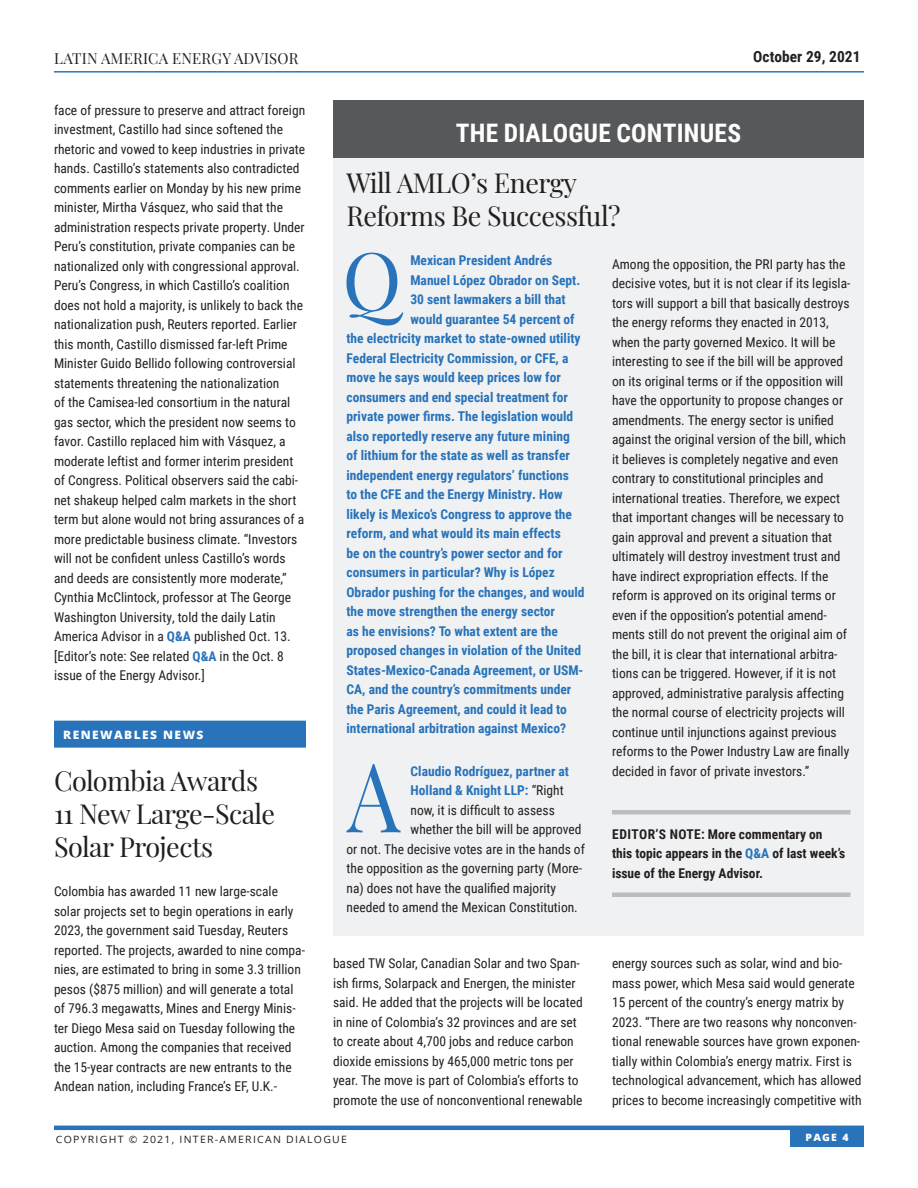
<style>
.page{position:relative;width:918px;height:1188px;background:#fff}
.page>*{position:absolute;margin:0;border:0;box-sizing:border-box;transform-origin:0 0}
.Answer_Text_-_Drop_C{font:96.15px "Playfair Display";color:#2873ba;scale:.88 1}
.Question_Text_-_Drop{font:80.1px "Playfair Display";color:#2873ba}
.Subhead_18pt{font:27px/33px "Playfair Display";letter-spacing:-.02em;color:#231f20}
.White_Section_Titles{font:700 25.5px "Roboto Condensed";letter-spacing:.01em;color:#fff}
.t1{font:700 15.3px "Roboto Condensed";letter-spacing:.005em;color:#231f20}
.t2{font:15px "Playfair Display";letter-spacing:.015em;color:#231f20}
.Subhead_18pt-2{font:13.5px/19.5px "Roboto Condensed";color:#231f20}
.Answer_Text_-_Drop_C-2{font:13.5px/19.5px "Roboto Condensed";color:#231f20}
.Question_Text_-_Drop-2{font:700 13.5px "Roboto Condensed";color:#2873ba}
.Editors_Note{font:700 13.5px/19.5px "Roboto Condensed";color:#231f20}
.Answer_Text_-_Drop_C-3{font:700 13.5px "Roboto Condensed";color:#2873ba}
.Sections_-_with_Ener{font:800 11.55px "Open Sans";letter-spacing:.12em;color:#fff;scale:1.04 1}
.t3{font:10.05px "Open Sans";letter-spacing:.12em;color:#231f20;scale:1.04 1}
.t4{font:800 10.05px "Open Sans";color:#fff;scale:1.04 1}
.s1{font-weight:700;color:#2873ba}
.s2{font-weight:400;color:#231f20}
.s3{color:#2873ba}
</style>
<div class="page">
<hr style="left:54px;top:1126px;width:810px;height:4px;background:#2873ba">
<div style="left:790px;top:1129px;width:74px;height:18px;background:#2873ba"></div>
<hr style="left:54px;top:71px;width:810px;height:2px;background:#2873ba">
<div style="left:54px;top:721px;width:252px;height:27px;background:#2873ba"></div>
<div style="left:333px;top:151px;width:531px;height:785px;background:#f0f1f2"></div>
<hr style="left:612px;top:810px;width:238px;height:4px;background:#bcbdc0">
<div style="left:612px;top:892px;width:238px;height:5px;background:#bcbdc0"></div>
<div style="left:333px;top:100px;width:531px;height:58px;background:#57585a"></div>
<p class="t2" style="left:54px;top:46px;width:246px">LATIN AMERICA ENERGY ADVISOR</p>
<p class="t1" style="left:753px;top:46px;width:109px">October 29, 2021</p>
<p class="Subhead_18pt-2" style="left:54px;top:100px;width:253px">face of pressure to preserve and attract foreign investment, Castillo had since softened the rhetoric and vowed to keep industries in private hands. Castillo’s statements also contradicted comments earlier on Monday by his new prime minister, Mirtha Vásquez, who said that the administration respects private property. Under Peru’s constitution, private companies can be nationalized only with congressional approval.<br>Peru’s Congress, in which Castillo’s coalition does not hold a majority, is unlikely to back the nationalization push, Reuters reported. Earlier this month, Castillo dismissed far-left Prime Minister Guido Bellido following controversial statements threatening the nationalization<br>of the Camisea-led consortium in the natural gas sector, which the president now seems to favor. Castillo replaced him with Vásquez, a moderate leftist and former interim president of Congress. Political observers said the cabi&shy;net shakeup helped calm markets in the short term but alone would not bring assurances of a more predictable business climate. “Investors will not be confident unless Castillo’s words and deeds are consistently more moderate,” Cynthia McClintock, professor at The George Washington University, told the daily Latin America Advisor in a <span class="s1">Q&amp;A</span> published Oct. 13. [Editor’s note: See related <span class="s1">Q&amp;A</span> in the Oct. 8 issue of the Energy Advisor.]</p>
<p class="White_Section_Titles" style="left:456px;top:115px;width:287px">THE DIALOGUE CONTINUES</p>
<p class="Subhead_18pt" style="left:346px;top:165px;width:276px">Will AMLO’s Energy<br>Reforms Be Successful?</p>
<p class="Question_Text_-_Drop" style="left:342px;top:218px;width:61px">Q</p>
<p class="Question_Text_-_Drop-2" style="left:410px;top:251px;width:143px">Mexican President Andrés</p>
<p class="Answer_Text_-_Drop_C-2" style="left:612px;top:253px;width:240px">Among the opposition, the PRI party has the decisive votes, but it is not clear if its legisla&shy;tors will support a bill that basically destroys the energy reforms they enacted in 2013, when the party governed Mexico. It will be interesting to see if the bill will be approved on its original terms or if the opposition will have the opportunity to propose changes or amendments. The energy sector is unified against the original version of the bill, which it believes is completely negative and even contrary to constitutional principles and international treaties. Therefore, we expect that important changes will be necessary to gain approval and prevent a situation that ultimately will destroy investment trust and have indirect expropriation effects. If the reform is approved on its original terms or even if the opposition’s potential amend&shy;ments still do not prevent the original aim of the bill, it is clear that international arbitra&shy;tions can be triggered. However, if it is not approved, administrative paralysis affecting the normal course of electricity projects will continue until injunctions against previous reforms to the Power Industry Law are finally decided in favor of private investors.”</p>
<p class="Question_Text_-_Drop-2" style="left:410px;top:271px;width:171px">Manuel López Obrador on Sept.</p>
<p class="Question_Text_-_Drop-2" style="left:410px;top:290px;width:157px">30 sent lawmakers a bill that</p>
<p class="Question_Text_-_Drop-2" style="left:410px;top:310px;width:166px">would guarantee 54 percent of</p>
<p class="Question_Text_-_Drop-2" style="left:346px;top:329px;width:236px">the electricity market to state-owned utility</p>
<p class="Question_Text_-_Drop-2" style="left:346px;top:349px;width:223px">Federal Electricity Commission, or CFE, a</p>
<p class="Question_Text_-_Drop-2" style="left:346px;top:368px;width:216px">move he says would keep prices low for</p>
<p class="Question_Text_-_Drop-2" style="left:346px;top:388px;width:223px">consumers and end special treatment for</p>
<p class="Question_Text_-_Drop-2" style="left:346px;top:407px;width:228px">private power firms. The legislation would</p>
<p class="Question_Text_-_Drop-2" style="left:346px;top:427px;width:225px">also reportedly reserve any future mining</p>
<p class="Question_Text_-_Drop-2" style="left:346px;top:446px;width:225px">of lithium for the state as well as transfer</p>
<p class="Question_Text_-_Drop-2" style="left:346px;top:466px;width:224px">independent energy regulators’ functions</p>
<p class="Question_Text_-_Drop-2" style="left:346px;top:485px;width:218px">to the CFE and the Energy Ministry. How</p>
<p class="Question_Text_-_Drop-2" style="left:346px;top:505px;width:227px">likely is Mexico’s Congress to approve the</p>
<p class="Question_Text_-_Drop-2" style="left:346px;top:524px;width:216px">reform, and what would its main effects</p>
<p class="Question_Text_-_Drop-2" style="left:346px;top:544px;width:218px">be on the country’s power sector and for</p>
<p class="Question_Text_-_Drop-2" style="left:346px;top:563px;width:210px">consumers in particular? Why is López</p>
<p class="Question_Text_-_Drop-2" style="left:346px;top:583px;width:240px">Obrador pushing for the changes, and would</p>
<p class="Question_Text_-_Drop-2" style="left:346px;top:602px;width:210px">the move strengthen the energy sector</p>
<p class="Question_Text_-_Drop-2" style="left:346px;top:622px;width:213px">as he envisions? To what extent are the</p>
<p class="Question_Text_-_Drop-2" style="left:346px;top:641px;width:236px">proposed changes in violation of the United</p>
<p class="Question_Text_-_Drop-2" style="left:346px;top:661px;width:239px">States-Mexico-Canada Agreement, or USM-</p>
<p class="Question_Text_-_Drop-2" style="left:346px;top:680px;width:226px">CA, and the country’s commitments under</p>
<p class="Question_Text_-_Drop-2" style="left:346px;top:700px;width:222px">the Paris Agreement, and could it lead to</p>
<p class="Question_Text_-_Drop-2" style="left:346px;top:719px;width:221px">international arbitration against Mexico?</p>
<p class="Answer_Text_-_Drop_C" style="left:347px;top:721px;width:62px">A</p>
<p class="Answer_Text_-_Drop_C-3" style="left:411px;top:761px;width:160px">Claudio Rodríguez, partner at</p>
<p class="Sections_-_with_Ener" style="left:63px;top:726px;width:136px">RENEWABLES NEWS</p>
<p class="Subhead_18pt" style="left:54px;top:762px;width:223px">Colombia Awards<br>11 New Large-Scale<br>Solar Projects</p>
<p class="Subhead_18pt-2" style="left:54px;top:881px;width:253px">Colombia has awarded 11 new large-scale solar projects set to begin operations in early 2023, the government said Tuesday, Reuters reported. The projects, awarded to nine compa&shy;nies, are estimated to bring in some 3.3 trillion pesos ($875 million) and will generate a total of 796.3 megawatts, Mines and Energy Minis&shy;ter Diego Mesa said on Tuesday following the auction. Among the companies that received the 15-year contracts are new entrants to the Andean nation, including France’s EF, U.K.-</p>
<p class="Answer_Text_-_Drop_C-3" style="left:411px;top:781px;width:155px">Holland &amp; Knight LLP: <span class="s2">“Right</span></p>
<p class="Answer_Text_-_Drop_C-2" style="left:411px;top:799px;width:146px">now, it is difficult to assess</p>
<p class="Answer_Text_-_Drop_C-2" style="left:411px;top:819px;width:173px">whether the bill will be approved</p>
<p class="Answer_Text_-_Drop_C-2" style="left:346px;top:838px;width:240px">or not. The decisive votes are in the hands of</p>
<p class="Answer_Text_-_Drop_C-2" style="left:346px;top:858px;width:237px">the opposition as the governing party (More-</p>
<p class="Answer_Text_-_Drop_C-2" style="left:346px;top:877px;width:211px">na) does not have the qualified majority</p>
<p class="Answer_Text_-_Drop_C-2" style="left:346px;top:897px;width:233px">needed to amend the Mexican Constitution.</p>
<p class="Editors_Note" style="left:612px;top:823px;width:235px">EDITOR’S NOTE: More commentary on this topic appears in the <span class="s3">Q&amp;A</span> of last week’s issue of the Energy Advisor.</p>
<p class="Subhead_18pt-2" style="left:333px;top:953px;width:251px">based TW Solar, Canadian Solar and two Span&shy;ish firms, Solarpack and Energen, the minister said. He added that the projects will be located in nine of Colombia’s 32 provinces and are set to create about 4,700 jobs and reduce carbon dioxide emissions by 465,000 metric tons per year. The move is part of Colombia’s efforts to promote the use of nonconventional renewable</p>
<p class="Subhead_18pt-2" style="left:612px;top:953px;width:251px">energy sources such as solar, wind and bio&shy;mass power, which Mesa said would generate 15 percent of the country’s energy matrix by 2023. “There are two reasons why nonconven&shy;tional renewable sources have grown exponen&shy;tially within Colombia’s energy matrix. First is technological advancement, which has allowed prices to become increasingly competitive with</p>
<p class="t3" style="left:56px;top:1132px;width:281px">COPYRIGHT © 2021, INTER-AMERICAN DIALOGUE</p>
<p class="t4" style="left:806px;top:1129px;width:43px">PAGE 4</p>
</div>
